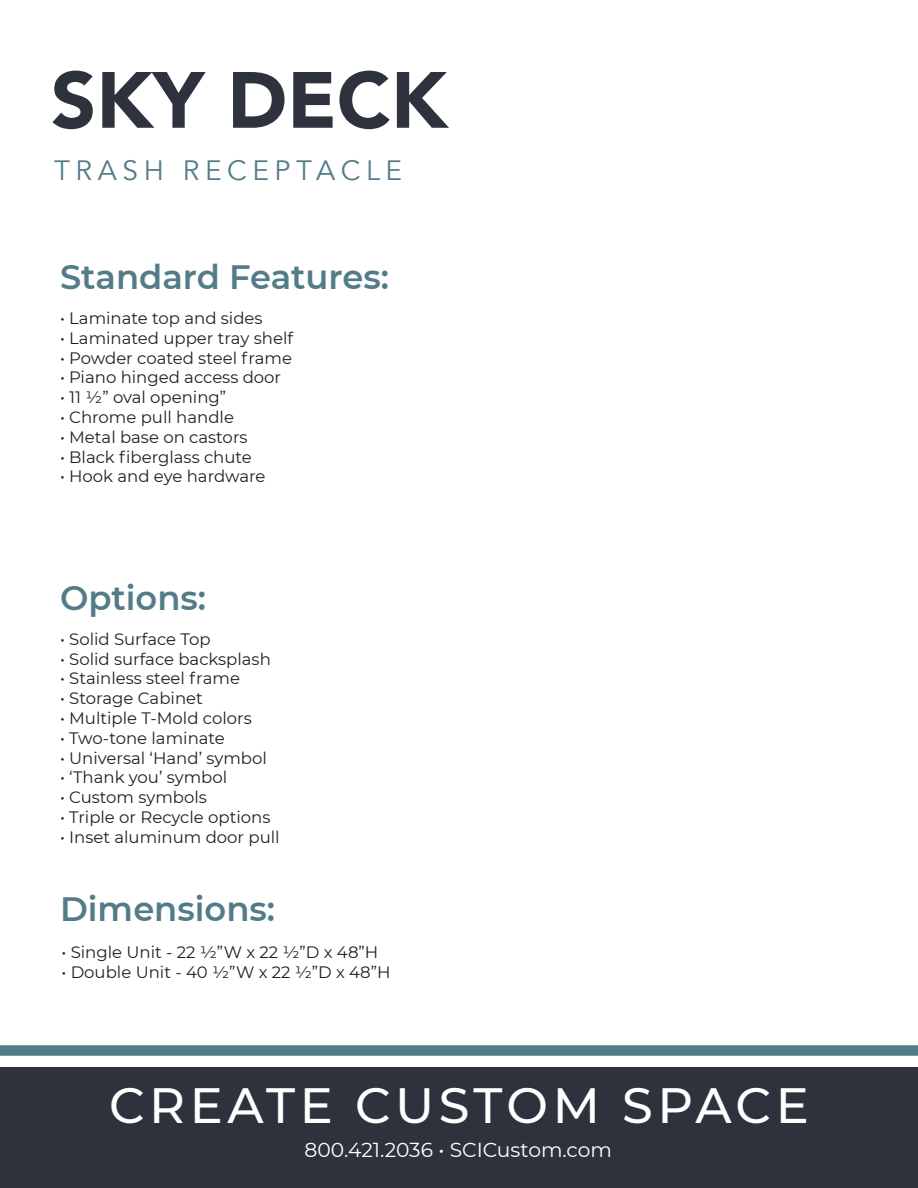
<style>
.page{position:relative;width:918px;height:1188px;background:#fff}
.page>*{position:absolute;margin:0;border:0;box-sizing:border-box;transform-origin:0 0}
.t1{font:900 78.75px "Avenir";color:#2e323c}
.t2{font:500 49.5px "Montserrat";letter-spacing:.09em;color:#fff}
.t3{font:600 33.75px "Montserrat";color:#537c89}
.t4{font:27.9px "Avenir";letter-spacing:.2em;color:#537c89}
.t5{font:20.25px "Montserrat";color:#fff}
.t6{font:16.5px "Montserrat";color:#231f20}
</style>
<div class="page">
<div style="left:0;top:1067px;width:918px;height:121px;background:#2e323c"></div>
<div style="left:0;top:1045px;width:918px;height:11px;background:#537c89"></div>
<p class="t1" style="left:51px;top:33px;width:398px">SKY DECK</p>
<h3 class="t4" style="left:54px;top:154px;width:350px">TRASH RECEPTACLE</h3>
<h3 class="t3" style="left:60px;top:253px;width:331px">Standard Features:</h3>
<p class="t6" style="left:60px;top:307px;width:204px">• Laminate top and sides</p>
<p class="t6" style="left:60px;top:327px;width:235px">• Laminated upper tray shelf</p>
<p class="t6" style="left:60px;top:346px;width:234px">• Powder coated steel frame</p>
<p class="t6" style="left:60px;top:366px;width:223px">• Piano hinged access door</p>
<p class="t6" style="left:60px;top:386px;width:168px">• 11 1/2” oval opening”</p>
<p class="t6" style="left:60px;top:406px;width:175px">• Chrome pull handle</p>
<p class="t6" style="left:60px;top:426px;width:189px">• Metal base on castors</p>
<p class="t6" style="left:60px;top:445px;width:193px">• Black fiberglass chute</p>
<p class="t6" style="left:60px;top:465px;width:207px">• Hook and eye hardware</p>
<h3 class="t3" style="left:60px;top:574px;width:148px">Options:</h3>
<p class="t6" style="left:60px;top:628px;width:152px">• Solid Surface Top</p>
<p class="t6" style="left:60px;top:647px;width:212px">• Solid surface backsplash</p>
<p class="t6" style="left:60px;top:667px;width:182px">• Stainless steel frame</p>
<p class="t6" style="left:60px;top:687px;width:144px">• Storage Cabinet</p>
<p class="t6" style="left:60px;top:707px;width:193px">• Multiple T-Mold colors</p>
<p class="t6" style="left:60px;top:727px;width:166px">• Two-tone laminate</p>
<p class="t6" style="left:60px;top:746px;width:208px">• Universal ‘Hand’ symbol</p>
<p class="t6" style="left:60px;top:766px;width:169px">• ‘Thank you’ symbol</p>
<p class="t6" style="left:60px;top:786px;width:148px">• Custom symbols</p>
<p class="t6" style="left:60px;top:806px;width:212px">• Triple or Recycle options</p>
<p class="t6" style="left:60px;top:826px;width:221px">• Inset aluminum door pull</p>
<h3 class="t3" style="left:60px;top:885px;width:217px">Dimensions:</h3>
<p class="t6" style="left:62px;top:941px;width:318px">• Single Unit - 22 1/2”W x 22 1/2”D x 48”H</p>
<p class="t6" style="left:62px;top:960px;width:331px">• Double Unit - 40 1/2”W x 22 1/2”D x 48”H</p>
<h2 class="t2" style="left:109px;top:1071px;width:701px">CREATE CUSTOM SPACE</h2>
<p class="t5" style="left:305px;top:1136px;width:309px">800.421.2036 • SCICustom.com</p>
</div>
